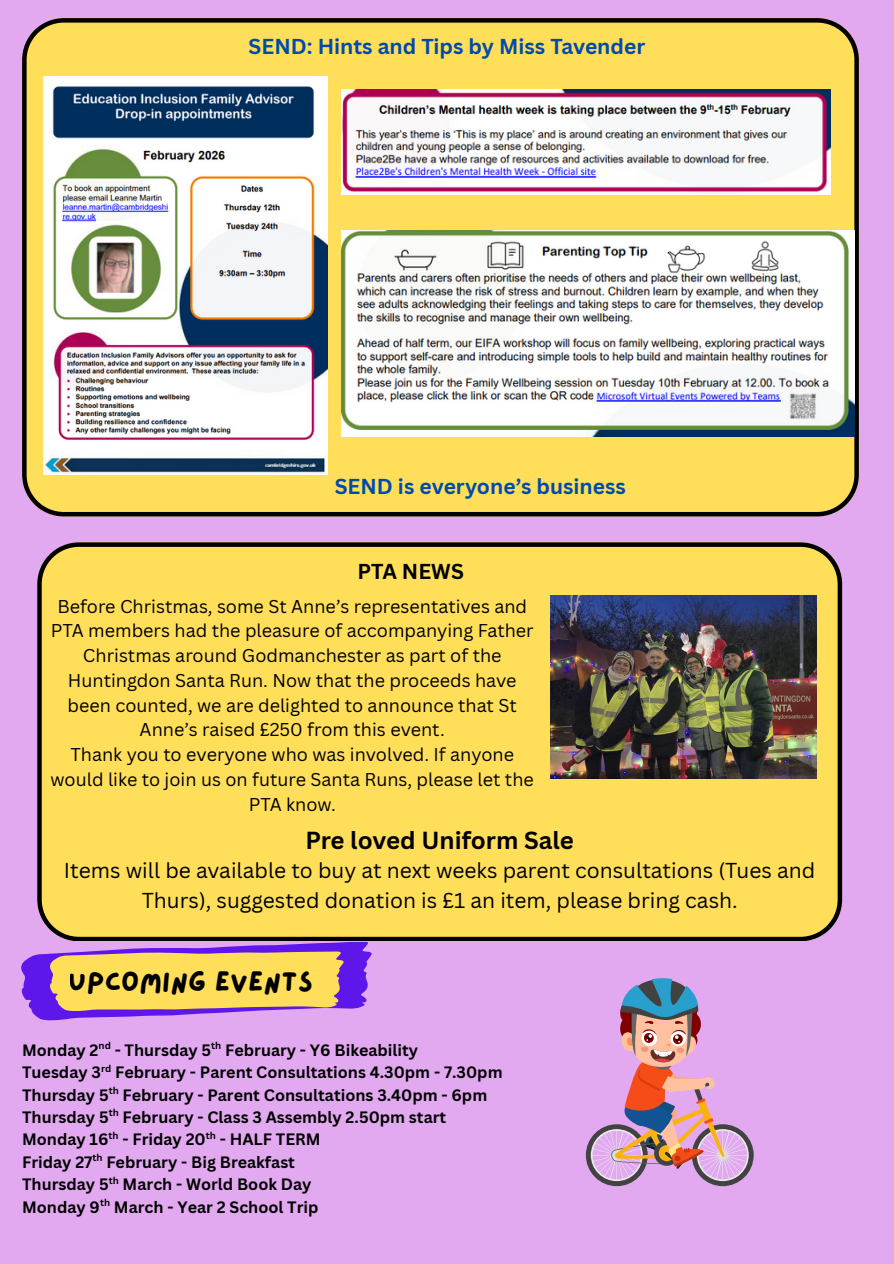
<style>
.page{position:relative;width:894px;height:1264px;background:#fff}
.page>*{position:absolute;margin:0;border:0;box-sizing:border-box;transform-origin:0 0}
.t1{font:28.2px "Lazydog";color:#000}
.t2{font:700 24px "Canva Sans";color:#000}
.t3{font:21px/29.2px "Canva Sans";color:#000;text-align:center}
.t4{font:700 21px "Canva Sans";color:#004aad}
.t5{font:700 21px "Canva Sans";color:#000}
.t6{font:18px/24.8px "Canva Sans";color:#000;text-align:center}
.t7{font:700 16.05px/22.4px "Canva Sans";color:#000}
.t8{font:700 9.6px "Canva Sans";color:#000}
</style>
<div class="page">
<div style="left:0;top:0;width:893px;height:1263px;background:#e2a9f1"></div>
<svg style="left:21px;top:941px;width:351px;height:80px"></svg>
<svg style="left:22px;top:18px;width:836px;height:498px;background:#eacc55"></svg>
<div style="left:37px;top:542px;width:804px;height:399px;background:#ffde59"></div>
<img style="left:550px;top:595px;width:266px;height:183px">
<img style="left:44px;top:76px;width:283px;height:398px">
<img style="left:341px;top:89px;width:489px;height:105px">
<img style="left:341px;top:231px;width:513px;height:206px">
<svg style="left:585px;top:978px;width:168px;height:208px"></svg>
<p class="t4" style="left:248px;top:32px;width:398px">SEND: Hints and Tips by Miss Tavender</p>
<p class="t4" style="left:334px;top:471px;width:293px">SEND is everyone’s business</p>
<p class="t5" style="left:357px;top:556px;width:108px">PTA NEWS</p>
<p class="t6" style="left:51px;top:593px;width:484px">Before Christmas, some St Anne’s representatives and PTA members had the pleasure of accompanying Father Christmas around Godmanchester as part of the Huntingdon Santa Run. Now that the proceeds have been counted, we are delighted to announce that St Anne’s raised £250 from this event.<br>Thank you to everyone who was involved. If anyone would like to join us on future Santa Runs, please let the PTA know.</p>
<h2 class="t2" style="left:305px;top:823px;width:270px">Pre loved Uniform Sale</h2>
<p class="t3" style="left:64px;top:855px;width:752px">Items will be available to buy at next weeks parent consultations (Tues and<br>Thurs), suggested donation is £1 an item, please bring cash.</p>
<h1 class="t1" style="left:69px;top:968px;width:246px">UPCOMING EVENTS</h1>
<p class="t8" style="left:99px;top:1039px;width:14px">nd</p>
<p class="t8" style="left:211px;top:1039px;width:12px">th</p>
<p class="t7" style="left:22px;top:1060px;width:482px">Tuesday 3<sup>rd</sup> February - Parent Consultations 4.30pm - 7.30pm<br>Thursday 5<sup>th</sup> February - Parent Consultations 3.40pm - 6pm<br>Thursday 5 February - Class 3 Assembly 2.50pm start</p>
<p class="t7" style="left:22px;top:1038px;width:397px">Monday 2 - Thursday 5 February - Y6 Bikeability</p>
<p class="t8" style="left:109px;top:1106px;width:12px">th</p>
<p class="t7" style="left:22px;top:1128px;width:300px">Monday 16<sup>th</sup> - Friday 20<sup>th</sup> - HALF TERM<br>Friday 27 February - Big Breakfast</p>
<p class="t8" style="left:92px;top:1150px;width:12px">th</p>
<p class="t7" style="left:22px;top:1172px;width:291px">Thursday 5 March - World Book Day</p>
<p class="t8" style="left:109px;top:1173px;width:12px">th</p>
<p class="t7" style="left:22px;top:1195px;width:298px">Monday 9 March - Year 2 School Trip</p>
<p class="t8" style="left:100px;top:1195px;width:12px">th</p>
</div>
